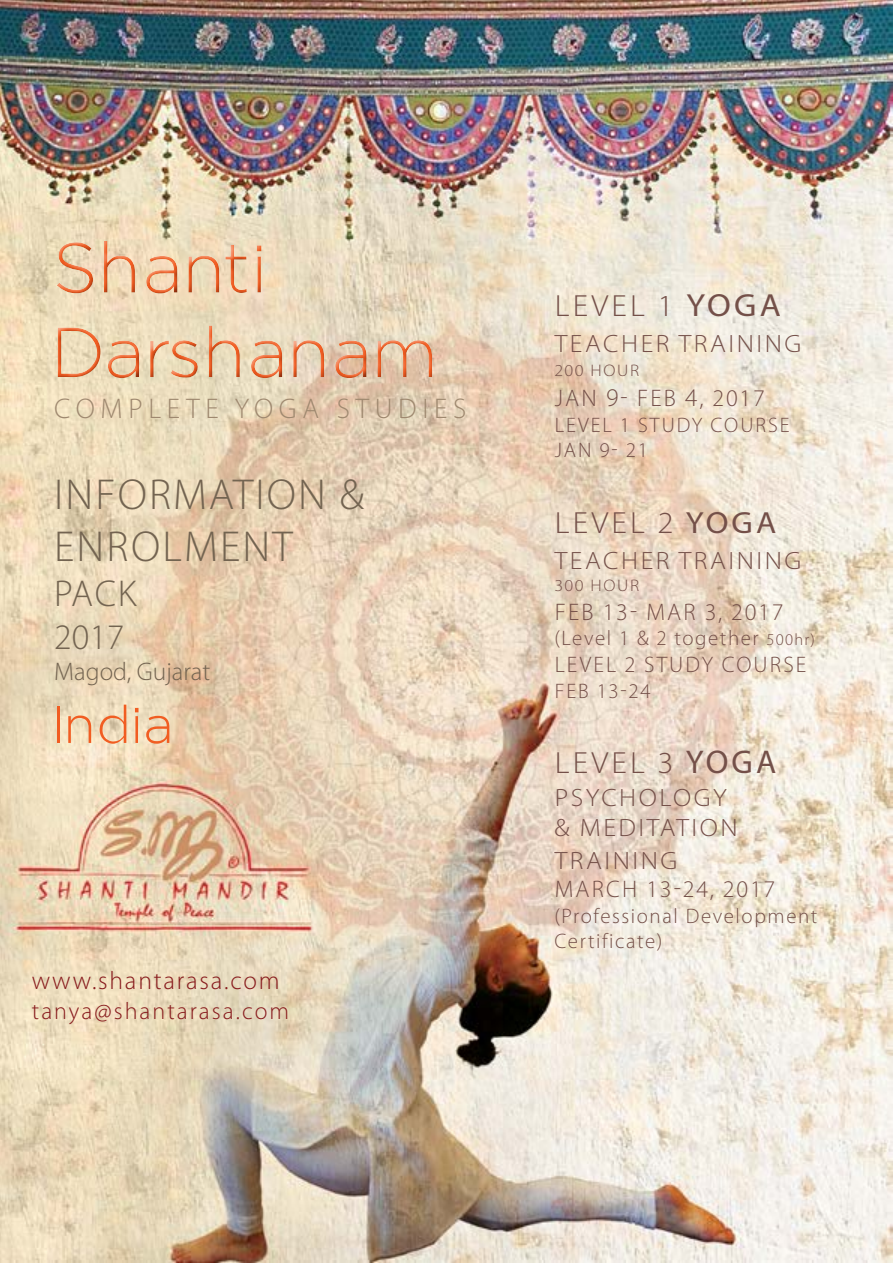
<style>
.page{position:relative;width:893px;height:1263px;background:#fff}
.page>*{position:absolute;margin:0;border:0;box-sizing:border-box;transform-origin:0 0}
.t1{font:300 70.5px/84.6px "Regencie";letter-spacing:.07em;color:#f15d22}
.t2{font:300 52.5px "Regencie";letter-spacing:.07em;color:#f15d22}
.t3{font:300 43.5px/52.2px "Myriad Pro";letter-spacing:.05em;color:#736451}
.t4{font:300 37.5px "Myriad Pro";color:#736451}
.t5{font:300 36px "Myriad Pro";color:#736451}
.t6{font:300 30.75px "Myriad Pro";letter-spacing:.095em;color:#745049;scale:1.08 1}
.t7{font:300 28.5px "Myriad Pro";letter-spacing:.2em;color:#9e886f}
.t8{font:300 25.5px "Myriad Pro";letter-spacing:.07em;color:#881b1d}
.t9{font:300 25.5px "Myriad Pro";color:#736451}
.t10{font:300 25.05px/30px "Myriad Pro";letter-spacing:.095em;color:#745049;scale:1.08 1}
.t11{font:300 24px "Myriad Pro";letter-spacing:.08em;color:#745049}
.t12{font:300 24px "Myriad Pro";letter-spacing:.085em;color:#881b1d}
.t13{font:300 22.5px "Myriad Pro";letter-spacing:.095em;color:#745049}
.t14{font:300 21px/25.2px "Myriad Pro";letter-spacing:.075em;color:#745049}
.t15{font:300 21px/25.2px "Myriad Pro";letter-spacing:.095em;color:#745049}
.t16{font:300 16.8px "Myriad Pro";letter-spacing:.095em;color:#745049;scale:1.08 1}
.s1{font-weight:400;font-size:32.1px}
.s2{font-size:25.5px}
.s3{font-weight:400}
.s4{font-size:16.5px}
.s5{font-weight:400;font-size:33px}
</style>
<div class="page">
<img style="left:0;top:0;width:893px;height:1263px">
<div style="left:46px;top:230px;width:393px;height:154px;background:#fff;opacity:.75"></div>
<div style="left:48px;top:234px;width:395px;height:155px;background:#512700;opacity:.75"></div>
<h1 class="t1" style="left:54px;top:221px;width:383px">Shanti<br>Darshanam</h1>
<h3 class="t7" style="left:54px;top:392px;width:414px">COMPLETE YOGA STUDIES</h3>
<h3 class="t3" style="left:54px;top:468px;width:312px">INFORMATION &amp;<br>ENROLMENT</h3>
<h3 class="t4" style="left:54px;top:571px;width:84px">PACK</h3>
<h3 class="t5" style="left:54px;top:616px;width:72px">2017</h3>
<p class="t9" style="left:54px;top:656px;width:158px">Magod, Gujarat</p>
<h2 class="t2" style="left:54px;top:691px;width:119px">India</h2>
<p class="t8" style="left:32px;top:965px;width:249px">www.shantarasa.com</p>
<p class="t12" style="left:32px;top:997px;width:259px">tanya@shantarasa.com</p>
<h3 class="t6" style="left:555px;top:287px;width:211px">LEVEL 1 <span class="s1">YOGA</span></h3>
<p class="t10" style="left:555px;top:328px;width:230px">TEACHER TRAINING</p>
<p class="t16" style="left:554px;top:360px;width:80px">200 HOUR</p>
<p class="t11" style="left:555px;top:384px;width:212px">JAN <span class="s2">9</span>- FEB <span class="s2">4</span>, 2017</p>
<p class="t15" style="left:555px;top:412px;width:236px">LEVEL 1 STUDY COURSE<br>JAN 9- 21</p>
<h3 class="t6" style="left:555px;top:504px;width:207px">LEVEL 2 <span class="s3">YOGA</span></h3>
<p class="t10" style="left:555px;top:545px;width:230px">TEACHER TRAINING</p>
<p class="t16" style="left:554px;top:576px;width:80px">300 HOUR</p>
<p class="t11" style="left:555px;top:598px;width:230px">FEB 13- MAR 3, 2017</p>
<p class="t14" style="left:554px;top:626px;width:262px">(Level 1 &amp; 2 together <span class="s4">500hr)</span></p>
<p class="t13" style="left:555px;top:651px;width:253px">LEVEL 2 STUDY COURSE</p>
<p class="t14" style="left:555px;top:678px;width:98px">FEB 13-24</p>
<h3 class="t6" style="left:555px;top:744px;width:207px">LEVEL 3 <span class="s5">YOGA</span></h3>
<p class="t10" style="left:554px;top:783px;width:171px">PSYCHOLOGY &amp; MEDITATION</p>
<p class="t10" style="left:555px;top:845px;width:115px">TRAINING</p>
<p class="t11" style="left:555px;top:875px;width:222px">MARCH 13-24, 2017</p>
<p class="t14" style="left:554px;top:903px;width:264px">(Professional Development<br>Certificate)</p>
</div>
